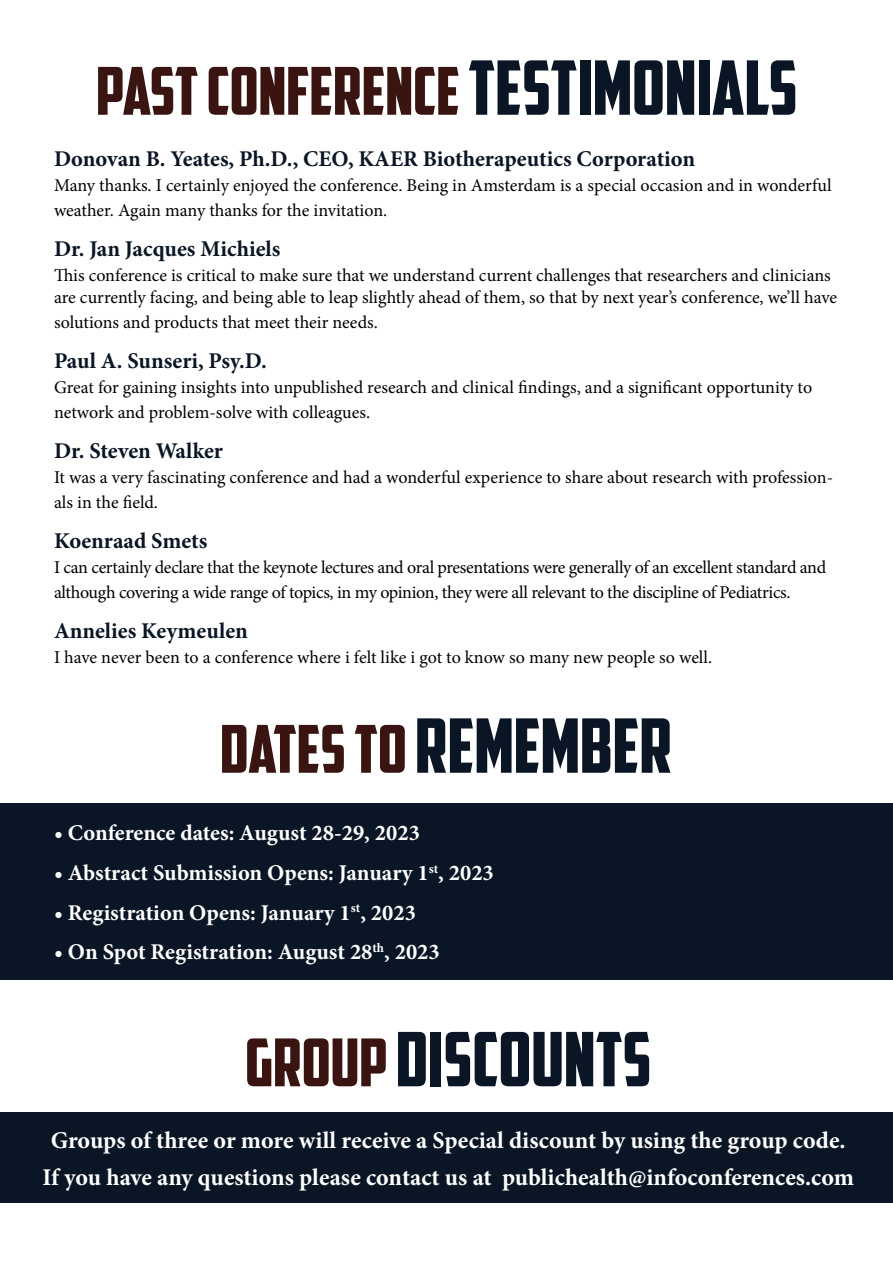
<style>
.page{position:relative;width:893px;height:1263px;background:#fff}
.page>*{position:absolute;margin:0;border:0;box-sizing:border-box;transform-origin:0 0}
.t1{font:75px "American Captain";color:#0a1525}
.t2{font:66px "American Captain";color:#391410}
.t3{font:700 24px/37.8px "Minion Pro";color:#fff;text-align:center}
.t4{font:700 22.5px "Minion Pro";color:#0a1525}
.t5{font:700 22.5px "Minion Pro";color:#fff}
.t6{font:18px/25.2px "Minion Pro";letter-spacing:-.005em;color:#000}
.s1{font-size:75px;color:#0a1525}
.s2{font-size:66px;color:#391410}
</style>
<div class="page">
<div style="left:0;top:803px;width:893px;height:177px;background:#0a1525"></div>
<div style="left:0;top:1112px;width:893px;height:91px;background:#0a1525"></div>
<h2 class="t2" style="left:96px;top:51px;width:703px">PAST CONFERENCE <span class="s1">TESTIMONIALS</span></h2>
<p class="t4" style="left:54px;top:143px;width:643px">Donovan B. Yeates, Ph.D., CEO, KAER Biotherapeutics Corporation</p>
<p class="t6" style="left:54px;top:173px;width:779px">Many thanks. I certainly enjoyed the conference. Being in Amsterdam is a special occasion and in wonderful weather. Again many thanks for the invitation.</p>
<p class="t4" style="left:54px;top:233px;width:228px">Dr. Jan Jacques Michiels</p>
<p class="t6" style="left:54px;top:265px;width:785px;line-height:21.6px">This conference is critical to make sure that we understand current challenges that researchers and clinicians are currently facing, and being able to leap slightly ahead of them, so that by next year’s conference, we’ll have</p>
<p class="t6" style="left:54px;top:310px;width:325px">solutions and products that meet their needs.</p>
<p class="t4" style="left:54px;top:345px;width:214px">Paul A. Sunseri, Psy.D.</p>
<p class="t6" style="left:54px;top:375px;width:760px">Great for gaining insights into unpublished research and clinical findings, and a significant opportunity to network and problem-solve with colleagues.</p>
<p class="t4" style="left:54px;top:435px;width:171px">Dr. Steven Walker</p>
<p class="t6" style="left:54px;top:465px;width:781px">It was a very fascinating conference and had a wonderful experience to share about research with profession&shy;als in the field.</p>
<p class="t4" style="left:54px;top:525px;width:155px">Koenraad Smets</p>
<p class="t6" style="left:54px;top:555px;width:774px">I can certainly declare that the keynote lectures and oral presentations were generally of an excellent standard and although covering a wide range of topics, in my opinion, they were all relevant to the discipline of Pediatrics.</p>
<p class="t4" style="left:54px;top:615px;width:195px">Annelies Keymeulen</p>
<p class="t6" style="left:54px;top:645px;width:660px">I have never been to a conference where i felt like i got to know so many new people so well.</p>
<h1 class="t1" style="left:220px;top:701px;width:453px"><span class="s2">DATES TO</span> REMEMBER</h1>
<p class="t5" style="left:54px;top:817px;width:367px">• Conference dates: August 28-29, 2023</p>
<p class="t5" style="left:54px;top:857px;width:441px">• Abstract Submission Opens: January 1<sup>st</sup>, 2023</p>
<p class="t5" style="left:54px;top:897px;width:363px">• Registration Opens: January 1<sup>st</sup>, 2023</p>
<p class="t5" style="left:54px;top:936px;width:387px">• On Spot Registration: August 28<sup>th</sup>, 2023</p>
<h1 class="t1" style="left:245px;top:1014px;width:408px"><span class="s2">GROUP</span> DISCOUNTS</h1>
<h3 class="t3" style="left:43px;top:1121px;width:813px">Groups of three or more will receive a Special discount by using the group code.<br>If you have any questions please contact us at publichealth@infoconferences.com</h3>
</div>
